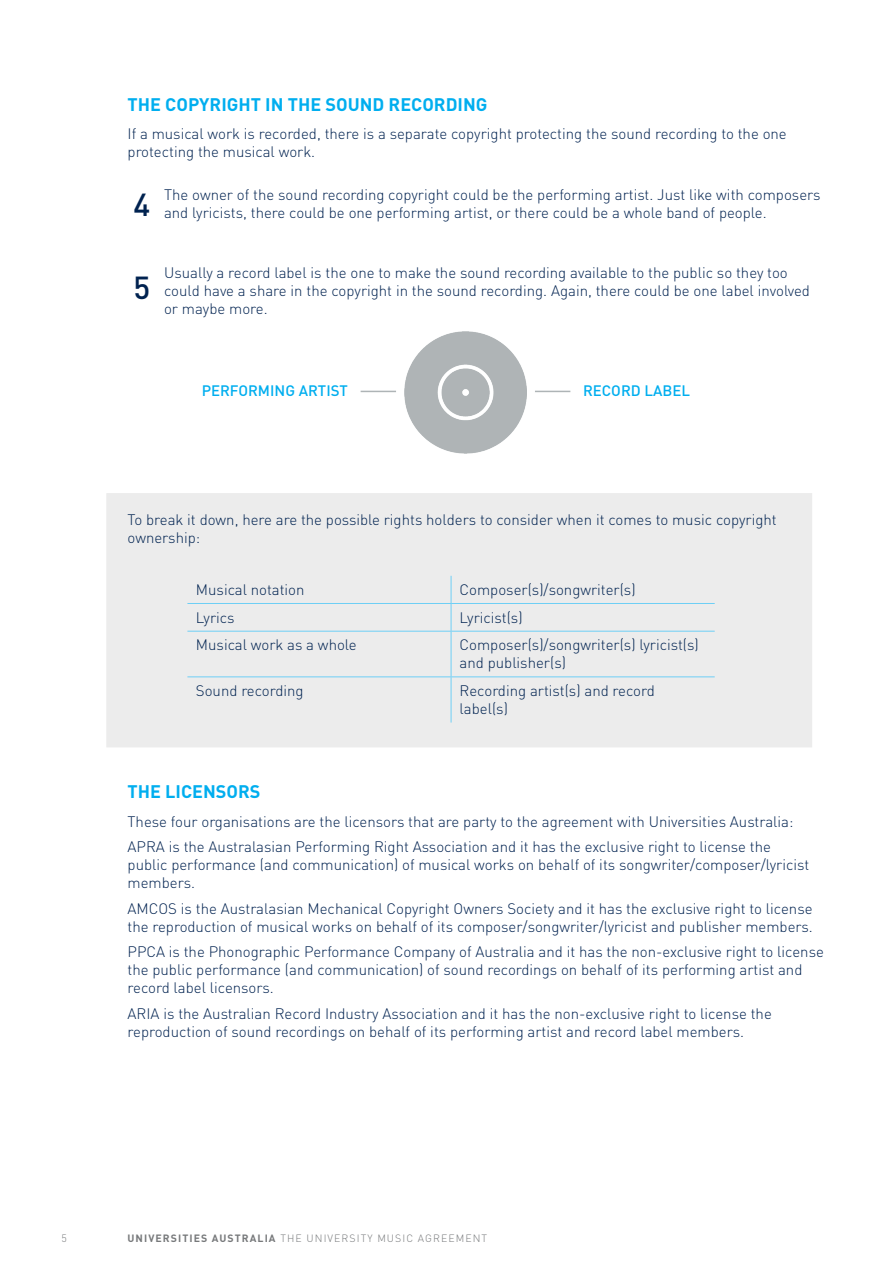
<style>
.page{position:relative;width:893px;height:1263px;background:#fff}
.page>*{position:absolute;margin:0;border:0;box-sizing:border-box;transform-origin:0 0}
.t1{font:500 31.5px "DIN";color:#002250}
.t2{font:700 18px "DIN";color:#00aeef}
.t3{font:300 15px/18px "DIN";color:#002250}
.t4{font:500 15px "DIN";color:#00aeef}
.t5{font:300 10.5px "DIN";letter-spacing:.1em;color:#77797b}
.s1{font-weight:700}
</style>
<div class="page">
<div style="left:106px;top:493px;width:706px;height:254px;background:#ececec"></div>
<img style="left:405px;top:331px;width:121px;height:123px">
<hr style="left:361px;top:391px;width:35px;height:1px;background:#aeb4b6">
<hr style="left:535px;top:391px;width:35px;height:1px;background:#aeb4b6">
<hr style="left:187px;top:603px;width:264px;height:1px;background:#6ecff6">
<hr style="left:451px;top:603px;width:264px;height:1px;background:#6ecff6">
<svg style="left:451px;top:576px;width:1px;height:55px"></svg>
<hr style="left:187px;top:631px;width:264px;height:1px;background:#6ecff6">
<hr style="left:451px;top:631px;width:264px;height:1px;background:#6ecff6">
<hr style="left:451px;top:631px;width:1px;height:45px;background:#6ecff6">
<hr style="left:187px;top:676px;width:264px;height:1px;background:#6ecff6">
<hr style="left:451px;top:676px;width:264px;height:1px;background:#6ecff6">
<hr style="left:451px;top:677px;width:1px;height:45px;background:#6ecff6">
<p class="t2" style="left:128px;top:92px;width:361px">THE COPYRIGHT IN THE SOUND RECORDING</p>
<p class="t3" style="left:128px;top:125px;width:661px">If a musical work is recorded, there is a separate copyright protecting the sound recording to the one protecting the musical work.</p>
<p class="t1" style="left:134px;top:184px;width:18px">4</p>
<p class="t3" style="left:164px;top:186px;width:658px">The owner of the sound recording copyright could be the performing artist. Just like with composers and lyricists, there could be one performing artist, or there could be a whole band of people.</p>
<p class="t1" style="left:134px;top:267px;width:18px">5</p>
<p class="t3" style="left:164px;top:263px;width:647px">Usually a record label is the one to make the sound recording available to the public so they too could have a share in the copyright in the sound recording. Again, there could be one label involved or maybe more.</p>
<p class="t4" style="left:202px;top:381px;width:148px">PERFORMING ARTIST</p>
<p class="t4" style="left:583px;top:381px;width:108px">RECORD LABEL</p>
<p class="t3" style="left:128px;top:511px;width:651px">To break it down, here are the possible rights holders to consider when it comes to music copyright ownership:</p>
<p class="t3" style="left:196px;top:580px;width:110px">Musical notation</p>
<p class="t3" style="left:460px;top:580px;width:178px">Composer(s)/songwriter(s)</p>
<p class="t3" style="left:196px;top:608px;width:40px">Lyrics</p>
<p class="t3" style="left:460px;top:608px;width:65px">Lyricist(s)</p>
<p class="t3" style="left:196px;top:636px;width:162px">Musical work as a whole</p>
<p class="t3" style="left:460px;top:636px;width:241px">Composer(s)/songwriter(s) lyricist(s) and publisher(s)</p>
<p class="t3" style="left:196px;top:681px;width:109px">Sound recording</p>
<p class="t3" style="left:460px;top:681px;width:197px">Recording artist(s) and record label(s)</p>
<p class="t2" style="left:128px;top:780px;width:135px">THE LICENSORS</p>
<p class="t3" style="left:128px;top:812px;width:667px">These four organisations are the licensors that are party to the agreement with Universities Australia:</p>
<p class="t3" style="left:128px;top:837px;width:683px">APRA is the Australasian Performing Right Association and it has the exclusive right to license the public performance (and communication) of musical works on behalf of its songwriter/composer/lyricist members.</p>
<p class="t3" style="left:128px;top:899px;width:687px">AMCOS is the Australasian Mechanical Copyright Owners Society and it has the exclusive right to license the reproduction of musical works on behalf of its composer/songwriter/lyricist and publisher members.</p>
<p class="t3" style="left:128px;top:942px;width:698px">PPCA is the Phonographic Performance Company of Australia and it has the non-exclusive right to license the public performance (and communication) of sound recordings on behalf of its performing artist and record label licensors.</p>
<p class="t3" style="left:128px;top:1004px;width:646px">ARIA is the Australian Record Industry Association and it has the non-exclusive right to license the reproduction of sound recordings on behalf of its performing artist and record label members.</p>
<p class="t5" style="left:62px;top:1231px;width:7px">5</p>
<p class="t5" style="left:128px;top:1231px;width:361px"><span class="s1">UNIVERSITIES AUSTRALIA</span> THE UNIVERSITY MUSIC AGREEMENT</p>
</div>
